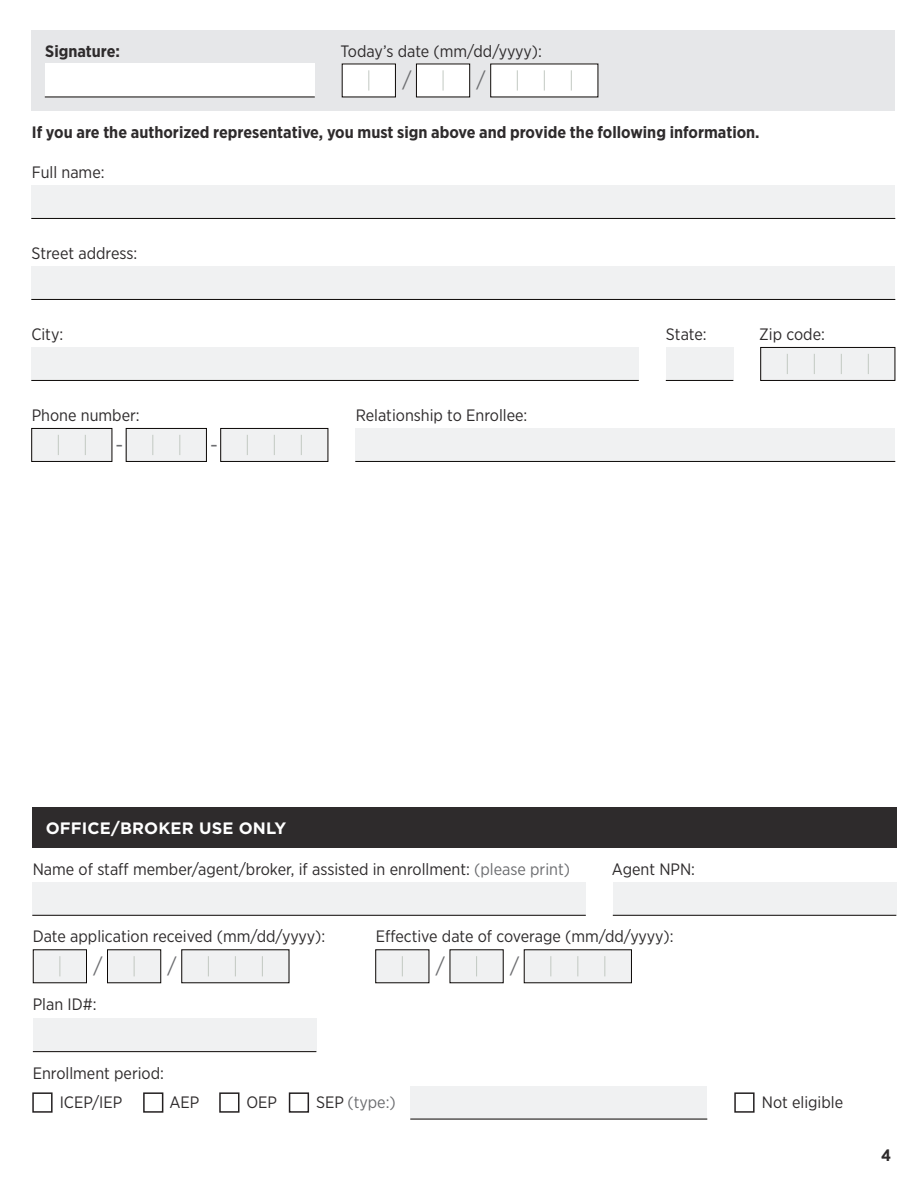
<style>
.page{position:relative;width:918px;height:1188px;background:#fff}
.page>*{position:absolute;margin:0;border:0;box-sizing:border-box;transform-origin:0 0}
.Body{font:21px "Gotham Narrow";color:#6c6d70}
.Body-2{font:16.5px "Gotham Narrow";color:#2e2b2c}
.Body-3{font:700 16.5px "Gotham Narrow";color:#2e2b2c}
.t1{font:700 16.5px "Gotham";letter-spacing:.01em;color:#fff}
.Body-4{font:16.5px "Gotham Narrow";color:#6c6d70}
.Running_Footer{font:700 16.5px "Gotham Narrow";color:#2e2b2c}
.s1{color:#6c6d70}
.s2{color:#2e2b2c}
</style>
<div class="page">
<div style="left:31px;top:30px;width:864px;height:81px;background:#e6e7e9"></div>
<div style="left:45px;top:64px;width:270px;height:33px;background:#fff"></div>
<hr style="left:45px;top:97px;width:270px;height:1px;background:#0c0806">
<div style="left:31px;top:185px;width:864px;height:34px;background:#f0f1f2"></div>
<hr style="left:31px;top:218px;width:864px;height:1px;background:#0c0806">
<div style="left:342px;top:64px;width:54px;height:33px;background:#fff"></div>
<svg style="left:368px;top:70px;width:1px;height:21px"></svg>
<div style="left:416px;top:64px;width:54px;height:33px;background:#fff"></div>
<div style="left:416px;top:64px;width:54px;height:33px;border:1px solid #0c0806"></div>
<svg style="left:443px;top:70px;width:1px;height:21px"></svg>
<div style="left:490px;top:64px;width:108px;height:33px;background:#fff"></div>
<svg style="left:517px;top:70px;width:1px;height:21px"></svg>
<svg style="left:544px;top:70px;width:1px;height:21px"></svg>
<svg style="left:571px;top:70px;width:1px;height:21px"></svg>
<div style="left:31px;top:428px;width:81px;height:34px;background:#f0f1f2"></div>
<div style="left:31px;top:428px;width:81px;height:34px;border:1px solid #0c0806"></div>
<svg style="left:58px;top:435px;width:1px;height:20px"></svg>
<svg style="left:85px;top:435px;width:1px;height:20px"></svg>
<div style="left:126px;top:428px;width:81px;height:34px;background:#f0f1f2"></div>
<div style="left:126px;top:428px;width:81px;height:34px;border:1px solid #0c0806"></div>
<svg style="left:152px;top:435px;width:1px;height:20px"></svg>
<svg style="left:179px;top:435px;width:1px;height:20px"></svg>
<div style="left:220px;top:428px;width:108px;height:34px;background:#f0f1f2"></div>
<div style="left:220px;top:428px;width:108px;height:34px;border:1px solid #0c0806"></div>
<svg style="left:247px;top:435px;width:1px;height:20px"></svg>
<svg style="left:274px;top:435px;width:1px;height:20px"></svg>
<svg style="left:301px;top:435px;width:1px;height:20px"></svg>
<div style="left:31px;top:266px;width:864px;height:34px;background:#f0f1f2"></div>
<hr style="left:31px;top:299px;width:864px;height:1px;background:#0c0806">
<div style="left:31px;top:347px;width:608px;height:34px;background:#f0f1f2"></div>
<hr style="left:31px;top:380px;width:608px;height:1px;background:#0c0806">
<div style="left:666px;top:347px;width:67px;height:34px;background:#f0f1f2"></div>
<hr style="left:666px;top:380px;width:67px;height:1px;background:#0c0806">
<div style="left:355px;top:428px;width:540px;height:34px;background:#f0f1f2"></div>
<hr style="left:355px;top:461px;width:540px;height:1px;background:#0c0806">
<div style="left:760px;top:347px;width:135px;height:34px;background:#f0f1f2"></div>
<div style="left:760px;top:347px;width:135px;height:34px;border:1px solid #0c0806"></div>
<svg style="left:787px;top:354px;width:1px;height:20px"></svg>
<svg style="left:814px;top:354px;width:1px;height:20px"></svg>
<svg style="left:841px;top:354px;width:1px;height:20px"></svg>
<svg style="left:868px;top:354px;width:1px;height:20px"></svg>
<div style="left:32px;top:808px;width:864px;height:40px;background:#2e2b2c"></div>
<div style="left:32px;top:882px;width:554px;height:34px;background:#f0f1f2"></div>
<hr style="left:32px;top:915px;width:554px;height:1px;background:#0c0806">
<div style="left:410px;top:1086px;width:297px;height:33px;background:#f0f1f2"></div>
<hr style="left:410px;top:1119px;width:297px;height:1px;background:#0c0806">
<div style="left:33px;top:949px;width:54px;height:34px;background:#f0f1f2"></div>
<div style="left:33px;top:949px;width:54px;height:34px;border:1px solid #0c0806"></div>
<svg style="left:60px;top:956px;width:1px;height:20px"></svg>
<div style="left:375px;top:949px;width:54px;height:34px;background:#f0f1f2"></div>
<svg style="left:402px;top:956px;width:1px;height:20px"></svg>
<div style="left:107px;top:949px;width:54px;height:34px;background:#f0f1f2"></div>
<div style="left:107px;top:949px;width:54px;height:34px;border:1px solid #0c0806"></div>
<svg style="left:134px;top:956px;width:1px;height:20px"></svg>
<div style="left:450px;top:949px;width:54px;height:34px;background:#f0f1f2"></div>
<svg style="left:476px;top:956px;width:1px;height:20px"></svg>
<div style="left:181px;top:949px;width:108px;height:34px;background:#f0f1f2"></div>
<svg style="left:208px;top:956px;width:1px;height:20px"></svg>
<svg style="left:235px;top:956px;width:1px;height:20px"></svg>
<svg style="left:262px;top:956px;width:1px;height:20px"></svg>
<div style="left:524px;top:949px;width:108px;height:34px;background:#f0f1f2"></div>
<svg style="left:550px;top:956px;width:1px;height:20px"></svg>
<svg style="left:577px;top:956px;width:1px;height:20px"></svg>
<svg style="left:604px;top:956px;width:1px;height:20px"></svg>
<div style="left:32px;top:1092px;width:21px;height:21px;border:2px solid #231f20"></div>
<div style="left:143px;top:1092px;width:20px;height:21px;border:2px solid #231f20"></div>
<div style="left:219px;top:1092px;width:20px;height:21px;border:2px solid #231f20"></div>
<div style="left:289px;top:1092px;width:20px;height:21px;border:2px solid #231f20"></div>
<div style="left:734px;top:1092px;width:21px;height:21px;border:2px solid #231f20"></div>
<div style="left:613px;top:882px;width:283px;height:34px;background:#f0f1f2"></div>
<hr style="left:613px;top:915px;width:283px;height:1px;background:#0c0806">
<div style="left:33px;top:1018px;width:283px;height:34px;background:#f0f1f2"></div>
<hr style="left:33px;top:1051px;width:283px;height:1px;background:#0c0806">
<p class="Body-3" style="left:45px;top:40px;width:76px">Signature:</p>
<p class="Body-2" style="left:341px;top:40px;width:203px">Today’s date (mm/dd/yyyy):</p>
<p class="Body" style="left:402px;top:67px;width:11px">/</p>
<p class="Body" style="left:477px;top:67px;width:11px">/</p>
<p class="Body-3" style="left:32px;top:121px;width:729px">If you are the authorized representative, you must sign above and provide the following information.</p>
<p class="Body-2" style="left:32px;top:162px;width:74px">Full name:</p>
<p class="Body-2" style="left:31px;top:243px;width:107px">Street address:</p>
<p class="Body-2" style="left:31px;top:324px;width:33px">City:</p>
<p class="Body-2" style="left:666px;top:324px;width:42px">State:</p>
<p class="Body-2" style="left:759px;top:324px;width:67px">Zip code:</p>
<p class="Body-2" style="left:32px;top:405px;width:110px">Phone number:</p>
<p class="Body-2" style="left:356px;top:405px;width:173px">Relationship to Enrollee:</p>
<p class="Body" style="left:116px;top:431px;width:9px">-</p>
<p class="Body" style="left:210px;top:431px;width:9px">-</p>
<h2 class="t1" style="left:46px;top:818px;width:242px">OFFICE/BROKER USE ONLY</h2>
<p class="Body-2" style="left:33px;top:859px;width:539px">Name of staff member/agent/broker, if assisted in enrollment: <span class="s1">(please print)</span></p>
<p class="Body-2" style="left:612px;top:859px;width:85px">Agent NPN:</p>
<p class="Body-2" style="left:33px;top:926px;width:294px">Date application received (mm/dd/yyyy):</p>
<p class="Body-2" style="left:376px;top:926px;width:299px">Effective date of coverage (mm/dd/yyyy):</p>
<p class="Body" style="left:93px;top:953px;width:11px">/</p>
<p class="Body" style="left:168px;top:953px;width:11px">/</p>
<p class="Body" style="left:436px;top:953px;width:11px">/</p>
<p class="Body" style="left:510px;top:953px;width:11px">/</p>
<p class="Body-2" style="left:33px;top:994px;width:65px">Plan ID#:</p>
<p class="Body-2" style="left:33px;top:1063px;width:133px">Enrollment period:</p>
<p class="Body-2" style="left:60px;top:1092px;width:64px">ICEP/IEP</p>
<p class="Body-2" style="left:169px;top:1092px;width:31px">AEP</p>
<p class="Body-2" style="left:246px;top:1092px;width:32px">OEP</p>
<p class="Body-4" style="left:316px;top:1092px;width:81px"><span class="s2">SEP</span> (type:)</p>
<p class="Body-2" style="left:762px;top:1092px;width:83px">Not eligible</p>
<p class="Running_Footer" style="left:881px;top:1144px;width:11px">4</p>
</div>
